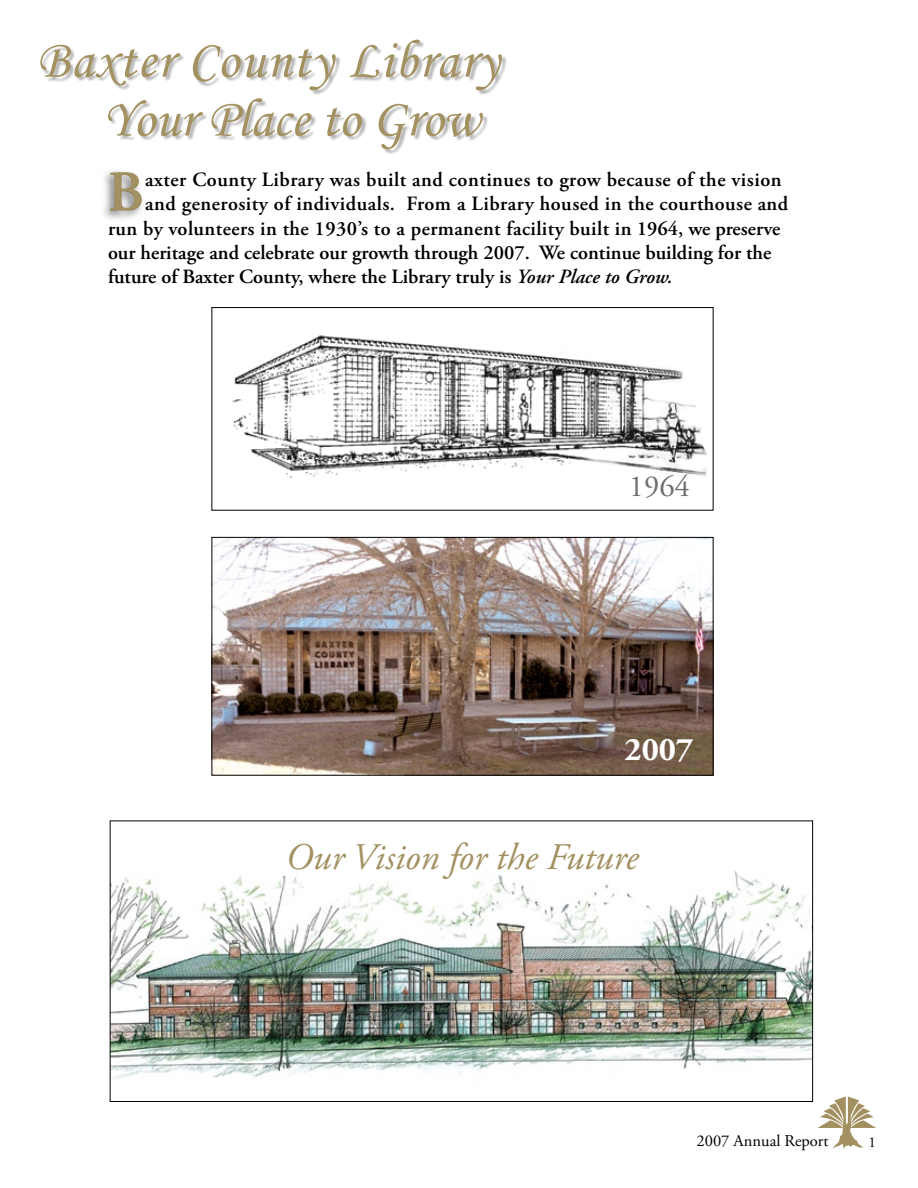
<style>
.page{position:relative;width:918px;height:1188px;background:#fff}
.page>*{position:absolute;margin:0;border:0;box-sizing:border-box;transform-origin:0 0}
.t1{font:600 56.85px "Adobe Garamond Pro";color:#a39161}
.t2{font:54px/58.8px "Monotype Corsiva";letter-spacing:.025em;color:#a39161}
.t3{font:italic 37.5px "Adobe Garamond Pro";color:#a39161}
.t4{font:700 33px "Adobe Garamond Pro";color:#fff}
.t5{font:30.6px "Adobe Garamond Pro";color:#6d6f71}
.t6{font:600 20.25px "Adobe Garamond Pro";letter-spacing:.02em;color:#000}
.t7{font:600 20.25px "Adobe Garamond Pro";color:#000}
.t8{font:16.5px "Adobe Garamond Pro";color:#000}
.t9{font:15px "Adobe Garamond Pro";color:#000}
.s1{font-style:italic}
</style>
<div class="page">
<img style="left:232px;top:335px;width:475px;height:144px">
<div style="left:211px;top:307px;width:503px;height:204px;border:1px solid #000"></div>
<img style="left:214px;top:539px;width:498px;height:235px">
<div style="left:212px;top:537px;width:502px;height:239px;border:1px solid #000"></div>
<div style="left:98px;top:167px;width:48px;height:57px;background:#000;opacity:.57"></div>
<img style="left:112px;top:871px;width:699px;height:208px">
<div style="left:40px;top:39px;width:468px;height:117px;background:#000;opacity:.3"></div>
<svg style="left:818px;top:1096px;width:58px;height:53px"></svg>
<h2 class="t2" style="left:103px;top:31px;width:398px;text-indent:-66px">Baxter County Library<br>Your Place to Grow</h2>
<p class="t6" style="left:145px;top:168px;width:638px">axter County Library was built and continues to grow because of the vision</p>
<p class="t6" style="left:145px;top:192px;width:645px">and generosity of individuals. From a Library housed in the courthouse and</p>
<p class="t6" style="left:108px;top:217px;width:674px">run by volunteers in the 1930’s to a permanent facility built in 1964, we preserve</p>
<p class="t7" style="left:108px;top:241px;width:665px">our heritage and celebrate our growth through 2007. We continue building for the</p>
<p class="t7" style="left:108px;top:265px;width:566px">future of Baxter County, where the Library truly is <span class="s1">Your Place to Grow.</span></p>
<h1 class="t1" style="left:108px;top:159px;width:37px">B</h1>
<h3 class="t5" style="left:629px;top:468px;width:63px">1964</h3>
<h3 class="t4" style="left:625px;top:731px;width:70px">2007</h3>
<h3 class="t3" style="left:286px;top:835px;width:354px">Our Vision for the Future</h3>
<p class="t8" style="left:697px;top:1131px;width:134px">2007 Annual Report</p>
<p class="t9" style="left:868px;top:1133px;width:9px">1</p>
</div>
